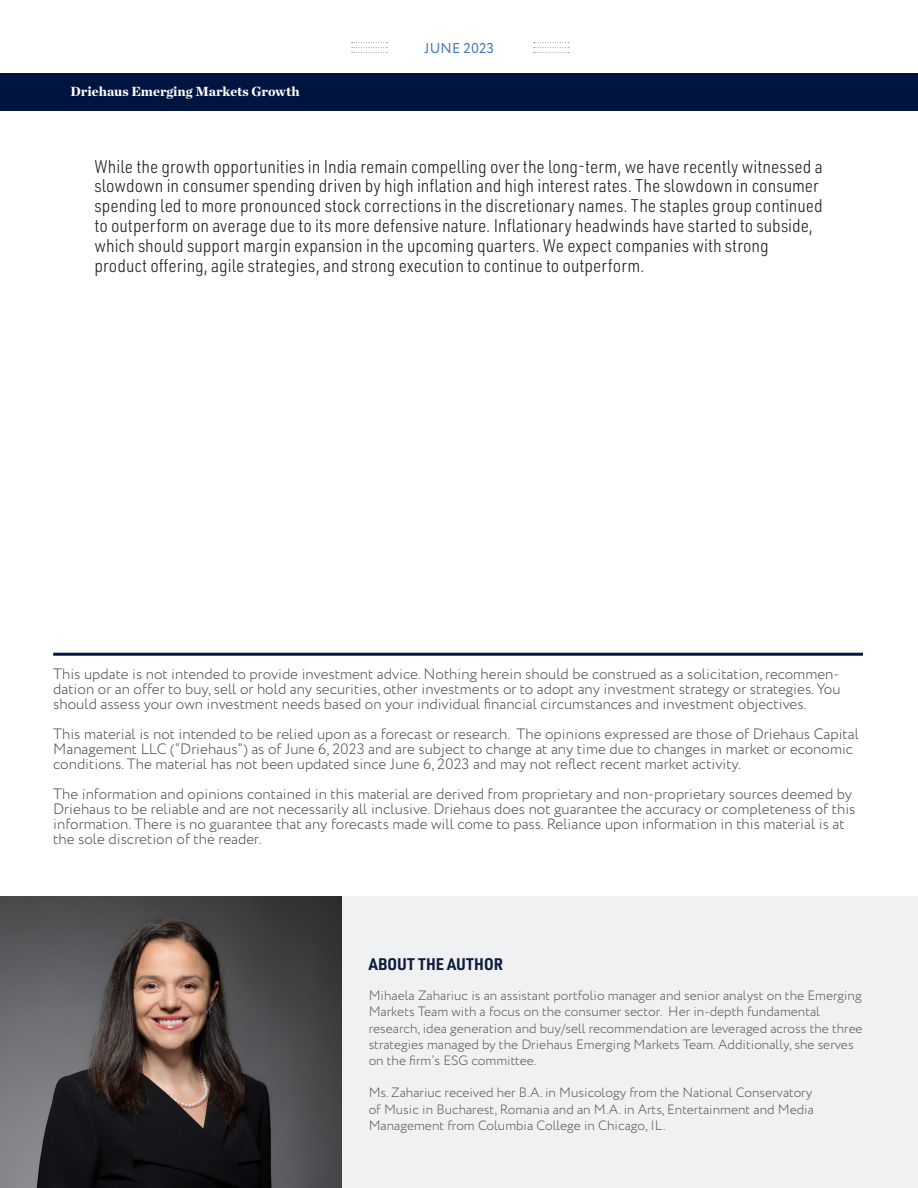
<style>
.page{position:relative;width:918px;height:1188px;background:#fff}
.page>*{position:absolute;margin:0;border:0;box-sizing:border-box;transform-origin:0 0}
.t1{font:300 18px/19.8px "URWDIN Semi Cond";color:#231f20}
.t2{font:700 16.5px "URWDIN Semi Cond";letter-spacing:.01em;color:#0f1c3d}
.t3{font:300 15px/15px "Circe";color:#4b4c4d}
.t4{font:14.25px "Circe";letter-spacing:.005em;color:#4176b9}
.TeamPageSlide-Title{font:300 13.5px/16.2px "Circe";color:#57585a}
.t5{font:900 13.5px "Chronicle Deck";color:#fff}
</style>
<div class="page">
<svg style="left:352px;top:42px;width:35px;height:11px"></svg>
<svg style="left:534px;top:42px;width:35px;height:11px"></svg>
<div style="left:0;top:73px;width:918px;height:38px;background:#001441"></div>
<div style="left:0;top:896px;width:918px;height:292px;background:#f0f1f2"></div>
<img style="left:0;top:896px;width:341px;height:292px">
<hr style="left:53px;top:653px;width:810px;height:3px;background:#001441">
<p class="t5" style="left:71px;top:80px;width:231px">Driehaus Emerging Markets Growth</p>
<p class="t4" style="left:424px;top:39px;width:71px">JUNE 2023</p>
<p class="t1" style="left:94px;top:156px;width:730px">While the growth opportunities in India remain compelling over the long-term, we have recently witnessed a slowdown in consumer spending driven by high inflation and high interest rates. The slowdown in consumer spending led to more pronounced stock corrections in the discretionary names. The staples group continued to outperform on average due to its more defensive nature. Inflationary headwinds have started to subside, which should support margin expansion in the upcoming quarters. We expect companies with strong product offering, agile strategies, and strong execution to continue to outperform.</p>
<p class="t3" style="left:53px;top:667px;width:789px;text-align:justify">This update is not intended to provide investment advice. Nothing herein should be construed as a solicitation, recommen&shy;dation or an offer to buy, sell or hold any securities, other investments or to adopt any investment strategy or strategies. You should assess your own investment needs based on your individual financial circumstances and investment objectives.</p>
<p class="t3" style="left:53px;top:727px;width:807px">This material is not intended to be relied upon as a forecast or research. The opinions expressed are those of Driehaus Capital<br>Management LLC (“Driehaus”) as of June 6, 2023 and are subject to change at any time due to changes in market or economic conditions. The material has not been updated since June 6, 2023 and may not reflect recent market activity.</p>
<p class="t3" style="left:53px;top:787px;width:804px">The information and opinions contained in this material are derived from proprietary and non-proprietary sources deemed by Driehaus to be reliable and are not necessarily all inclusive. Driehaus does not guarantee the accuracy or completeness of this information. There is no guarantee that any forecasts made will come to pass. Reliance upon information in this material is at the sole discretion of the reader.</p>
<p class="t2" style="left:369px;top:953px;width:136px">ABOUT THE AUTHOR</p>
<p class="TeamPageSlide-Title" style="left:369px;top:988px;width:496px">Mihaela Zahariuc is an assistant portfolio manager and senior analyst on the Emerging Markets Team with a focus on the consumer sector. Her in-depth fundamental research, idea generation and buy/sell recommendation are leveraged across the three strategies managed by the Driehaus Emerging Markets Team. Additionally, she serves on the firm’s ESG committee.</p>
<p class="TeamPageSlide-Title" style="left:369px;top:1085px;width:447px">Ms. Zahariuc received her B.A. in Musicology from the National Conservatory of Music in Bucharest, Romania and an M.A. in Arts, Entertainment and Media<br>Management from Columbia College in Chicago, IL.</p>
</div>
